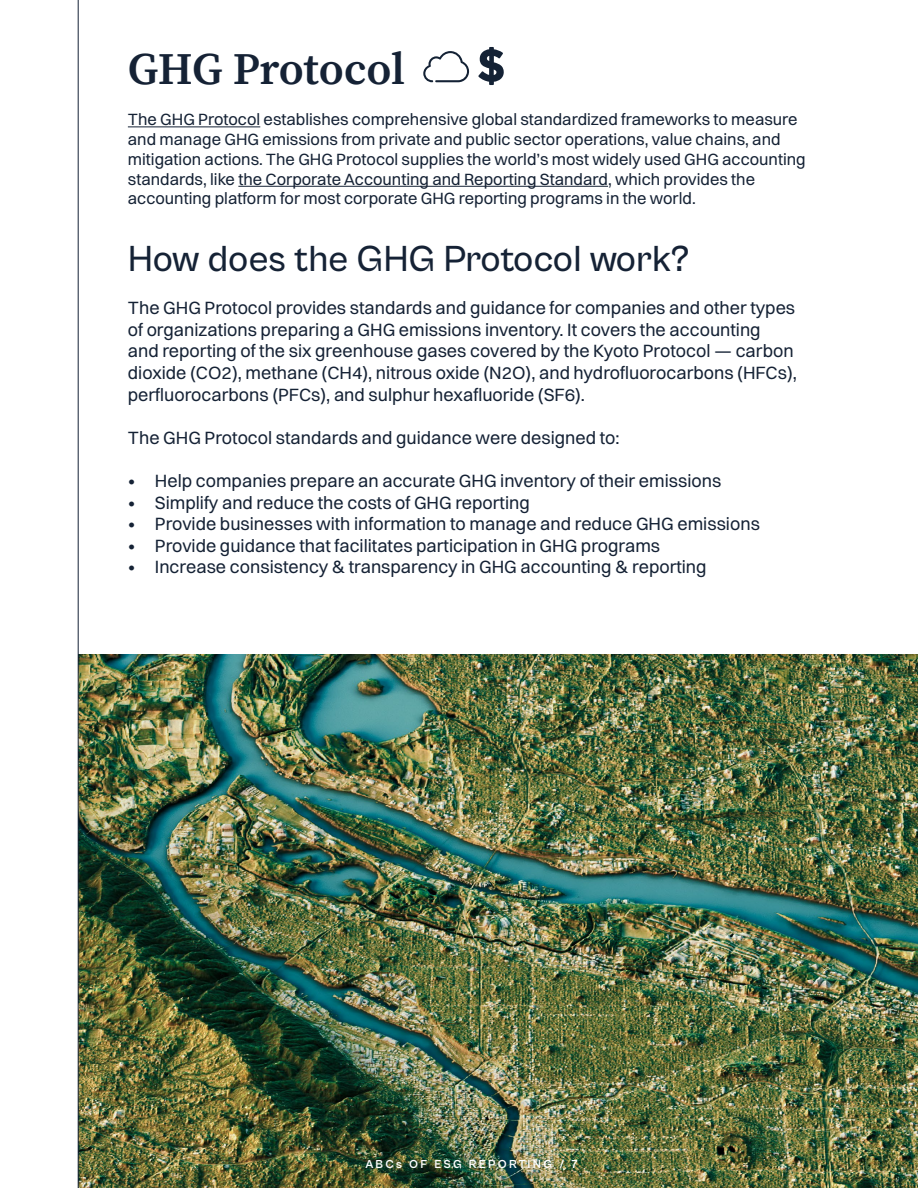
<style>
.page{position:relative;width:918px;height:1188px;background:#fff}
.page>*{position:absolute;margin:0;border:0;box-sizing:border-box;transform-origin:0 0}
.t1{font:600 45px "Source Serif Pro";letter-spacing:-.005em;color:#152235}
.t2{font:500 37.5px "Cabinet Grotesk";letter-spacing:-.005em;color:#152235}
.t3{font:18px/21.6px "Switzer";color:#152235}
.t4{font:16.5px/19.8px "Switzer";color:#152235}
.t5{font:700 12px "Cabinet Grotesk";letter-spacing:.185em;color:#fff}
</style>
<div class="page">
<img style="left:79px;top:655px;width:839px;height:533px">
<hr style="left:78px;top:0;width:1px;height:1188px;background:#142136">
<hr style="left:128px;top:126px;width:132px;height:1px;background:#152235">
<hr style="left:238px;top:186px;width:370px;height:1px;background:#152235">
<svg style="left:423px;top:51px;width:46px;height:31px"></svg>
<svg style="left:478px;top:47px;width:26px;height:38px"></svg>
<h1 class="t1" style="left:128px;top:38px;width:279px">GHG Protocol</h1>
<p class="t4" style="left:128px;top:109px;width:679px">The GHG Protocol establishes comprehensive global standardized frameworks to measure and manage GHG emissions from private and public sector operations, value chains, and mitigation actions. The GHG Protocol supplies the world’s most widely used GHG accounting standards, like the Corporate Accounting and Reporting Standard, which provides the accounting platform for most corporate GHG reporting programs in the world.</p>
<h2 class="t2" style="left:128px;top:239px;width:564px">How does the GHG Protocol work?</h2>
<p class="t3" style="left:128px;top:297px;width:671px">The GHG Protocol provides standards and guidance for companies and other types of organizations preparing a GHG emissions inventory. It covers the accounting<br>and reporting of the six greenhouse gases covered by the Kyoto Protocol — carbon dioxide (CO2), methane (CH4), nitrous oxide (N2O), and hydrofluorocarbons (HFCs), perfluorocarbons (PFCs), and sulphur hexafluoride (SF6).</p>
<p class="t3" style="left:128px;top:427px;width:493px">The GHG Protocol standards and guidance were designed to:</p>
<p class="t3" style="left:128px;top:470px;width:595px">• Help companies prepare an accurate GHG inventory of their emissions</p>
<p class="t3" style="left:128px;top:491px;width:403px">• Simplify and reduce the costs of GHG reporting</p>
<p class="t3" style="left:128px;top:513px;width:634px">• Provide businesses with information to manage and reduce GHG emissions</p>
<p class="t3" style="left:128px;top:535px;width:534px">• Provide guidance that facilitates participation in GHG programs</p>
<p class="t3" style="left:128px;top:556px;width:580px">• Increase consistency &amp; transparency in GHG accounting &amp; reporting</p>
<p class="t5" style="left:366px;top:1158px;width:214px">ABCs OF ESG REPORTING / 7</p>
</div>
